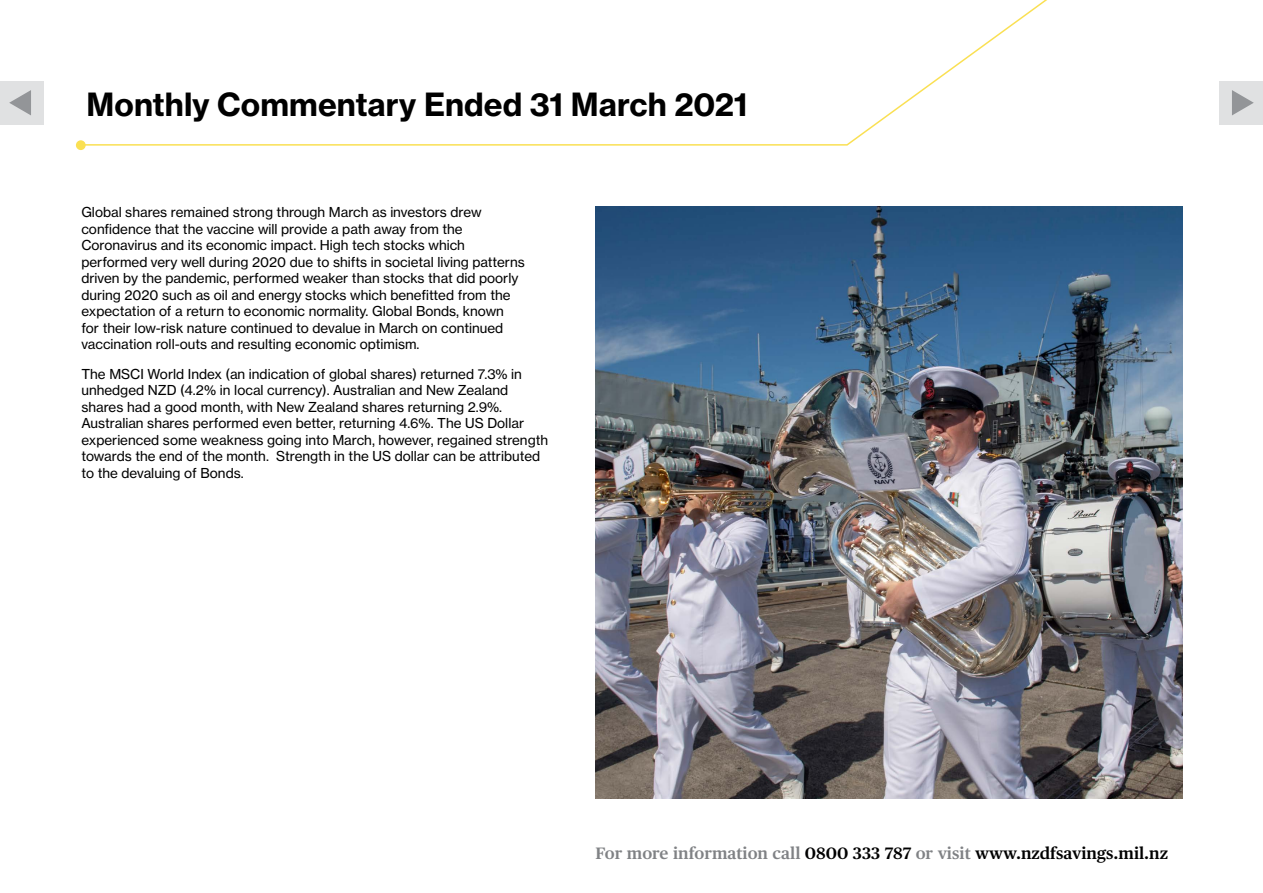
<style>
.page{position:relative;width:1263px;height:893px;background:#fff}
.page>*{position:absolute;margin:0;border:0;box-sizing:border-box;transform-origin:0 0}
.t1{font:700 31.5px "Haas Grot Text 75";color:#000}
.t2{font:600 16.5px "Publico Text";color:#000}
.t3{font:13.5px/16.5px "Haas Grot Text 55 Roman";color:#000}
.s1{color:#808285}
</style>
<div class="page">
<div style="left:0;top:81px;width:43px;height:43px;background:#e0e1e2"></div>
<svg style="left:9px;top:90px;width:22px;height:25px"></svg>
<svg style="left:86px;top:0;width:1177px;height:146px"></svg>
<div style="left:76px;top:140px;width:10px;height:10px;background:#fae053;border-radius:50%"></div>
<img style="left:595px;top:206px;width:587px;height:592px">
<h1 class="t1" style="left:87px;top:85px;width:662px">Monthly Commentary Ended 31 March 2021</h1>
<p class="t3" style="left:81px;top:204px;width:445px">Global shares remained strong through March as investors drew confidence that the vaccine will provide a path away from the Coronavirus and its economic impact. High tech stocks which performed very well during 2020 due to shifts in societal living patterns driven by the pandemic, performed weaker than stocks that did poorly during 2020 such as oil and energy stocks which benefitted from the expectation of a return to economic normality. Global Bonds, known for their low-risk nature continued to devalue in March on continued vaccination roll-outs and resulting economic optimism.</p>
<p class="t3" style="left:81px;top:365px;width:468px">The MSCI World Index (an indication of global shares) returned 7.3% in unhedged NZD (4.2% in local currency). Australian and New Zealand shares had a good month, with New Zealand shares returning 2.9%.<br>Australian shares performed even better, returning 4.6%. The US Dollar experienced some weakness going into March, however, regained strength towards the end of the month. Strength in the US dollar can be attributed to the devaluing of Bonds.</p>
<p class="t2" style="left:595px;top:844px;width:574px"><span class="s1">For more information call</span> 0800 333 787 <span class="s1">or visit</span> www.nzdfsavings.mil.nz</p>
</div>
